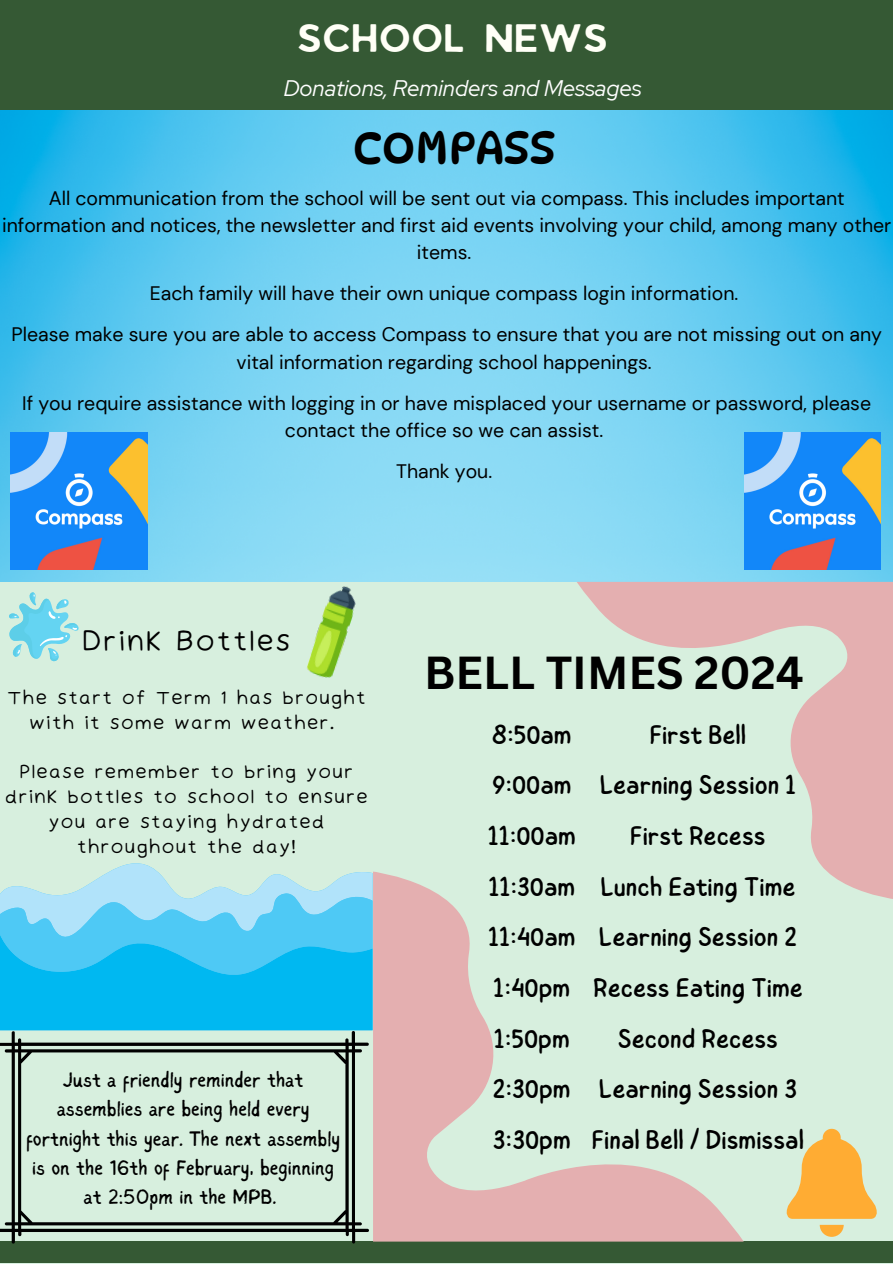
<style>
.page{position:relative;width:893px;height:1264px;background:#fff}
.page>*{position:absolute;margin:0;border:0;box-sizing:border-box;transform-origin:0 0}
.t1{font:700 45px "Canva Sans";color:#000}
.t2{font:45px "Dyna Puff";color:#000}
.t3{font:37.5px "JA Jaya Giri Sans";letter-spacing:.01em;color:#fffff6}
.t4{font:27px/50.7px "Childos Arabic";color:#000}
.t5{font:27px "Irene Florentina";color:#000}
.t6{font:italic 22.5px "Red Hat Display";color:#fff}
.t7{font:21px/29.2px "Sigher";color:#000;text-align:center}
.t8{font:19.5px/27.2px "DM Sans";color:#000;text-align:center}
.t9{font:18px/24.8px "Irene Florentina";color:#000;text-align:center}
</style>
<div class="page">
<div style="left:0;top:0;width:892px;height:1263px;background:#d7efde"></div>
<div style="left:0;top:1241px;width:892px;height:22px;background:#355934"></div>
<div style="left:0;top:0;width:892px;height:110px;background:#355934"></div>
<img style="left:0;top:110px;width:892px;height:471px">
<img style="left:744px;top:433px;width:136px;height:136px">
<svg style="left:0;top:863px;width:372px;height:167px;background:#4fcbf1"></svg>
<svg style="left:9px;top:592px;width:70px;height:69px"></svg>
<img style="left:270px;top:569px;width:126px;height:109px">
<img style="left:11px;top:433px;width:136px;height:136px">
<svg style="left:577px;top:582px;width:315px;height:317px"></svg>
<svg style="left:373px;top:871px;width:371px;height:370px"></svg>
<svg style="left:786px;top:1128px;width:90px;height:90px"></svg>
<svg style="left:819px;top:1224px;width:24px;height:12px"></svg>
<svg style="left:0;top:1030px;width:369px;height:213px"></svg>
<p class="t3" style="left:299px;top:23px;width:312px">SCHOOL NEWS</p>
<p class="t6" style="left:284px;top:73px;width:359px">Donations, Reminders and Messages</p>
<p class="t2" style="left:352px;top:121px;width:204px">COMPASS</p>
<p class="t8" style="left:2px;top:185px;width:890px">All communication from the school will be sent out via compass. This includes important information and notices, the newsletter and first aid events involving your child, among many other items.</p>
<h2 class="t8" style="left:150px;top:280px;width:589px">Each family will have their own unique compass login information.</h2>
<p class="t8" style="left:11px;top:321px;width:872px">Please make sure you are able to access Compass to ensure that you are not missing out on any vital information regarding school happenings.</p>
<p class="t8" style="left:22px;top:389px;width:850px">If you require assistance with logging in or have misplaced your username or password, please contact the office so we can assist.</p>
<p class="t8" style="left:396px;top:458px;width:98px">Thank you.</p>
<p class="t5" style="left:82px;top:624px;width:211px">Drink Bottles</p>
<p class="t9" style="left:7px;top:685px;width:361px">The start of Term 1 has brought with it some warm weather.</p>
<p class="t9" style="left:4px;top:759px;width:365px">Please remember to bring your drink bottles to school to ensure you are staying hydrated throughout the day!</p>
<h1 class="t7" style="left:26px;top:1066px;width:316px">Just a friendly reminder that assemblies are being held every fortnight this year. The next assembly is on the 16th of February, beginning at 2:50pm in the MPB.</h1>
<h4 class="t1" style="left:424px;top:640px;width:381px">BELL TIMES 2024</h4>
<p class="t4" style="left:487px;top:709px;width:90px">8:50am<br>9:00am<br>11:00am<br>11:30am<br>11:40am<br>1:40pm<br>1:50pm<br>2:30pm<br>3:30pm</p>
<p class="t4" style="left:592px;top:709px;width:214px;text-align:center">First Bell<br>Learning Session 1<br>First Recess<br>Lunch Eating Time<br>Learning Session 2<br>Recess Eating Time<br>Second Recess<br>Learning Session 3<br>Final Bell / Dismissal</p>
</div>
